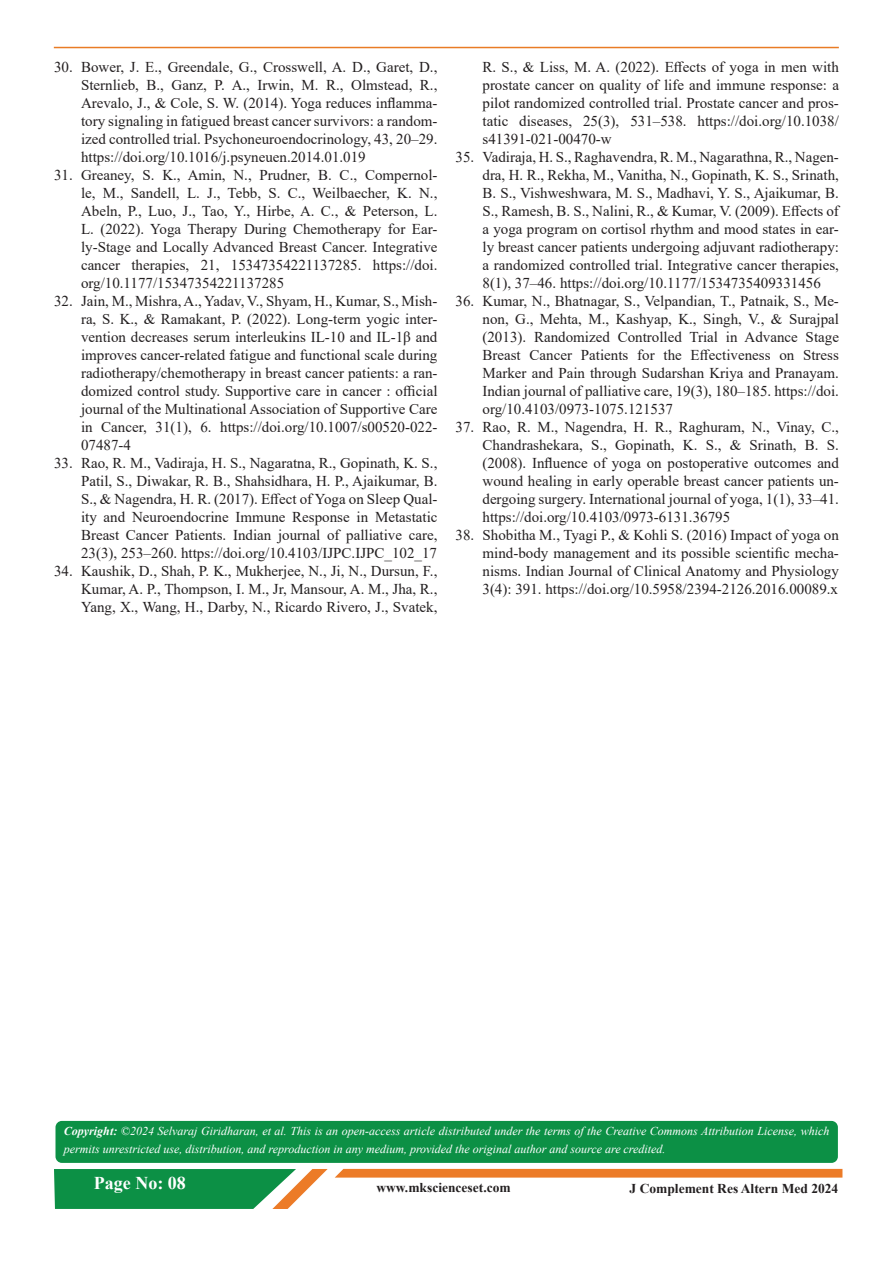
<style>
.page{position:relative;width:893px;height:1263px;background:#fff}
.page>*{position:absolute;margin:0;border:0;box-sizing:border-box;transform-origin:0 0}
.t1{font:700 18px "Times New Roman";color:#fff}
.t2{font:15px/18px "Times New Roman";color:#231f20;text-align:justify}
.t3{font:700 13.5px "Times New Roman";color:#231f20}
.t4{font:italic 12px/18px "Times New Roman";color:#fff}
.s1{font-weight:700}
</style>
<div class="page">
<hr style="left:54px;top:47px;width:785px;height:1px;background:#e97c25">
<svg style="left:54px;top:1169px;width:274px;height:40px;background:#3a9e5d"></svg>
<div style="left:335px;top:1169px;width:508px;height:8px;background:#ec7b27"></div>
<div style="left:55px;top:1121px;width:783px;height:42px;background:#0c9045;border-radius:6px"></div>
<p class="t2" style="left:81px;top:57px;width:358px;text-indent:-27px">30. Bower, J. E., Greendale, G., Crosswell, A. D., Garet, D., Sternlieb, B., Ganz, P. A., Irwin, M. R., Olmstead, R., Arevalo, J., &amp; Cole, S. W. (2014). Yoga reduces inflamma&shy;tory signaling in fatigued breast cancer survivors: a random&shy;ized controlled trial. Psychoneuroendocrinology, 43, 20–29. https://doi.org/10.1016/j.psyneuen.2014.01.019</p>
<p class="t2" style="left:81px;top:165px;width:358px;text-indent:-27px">31. Greaney, S. K., Amin, N., Prudner, B. C., Compernol&shy;le, M., Sandell, L. J., Tebb, S. C., Weilbaecher, K. N., Abeln, P., Luo, J., Tao, Y., Hirbe, A. C., &amp; Peterson, L.<br>L. (2022). Yoga Therapy During Chemotherapy for Ear&shy;ly-Stage and Locally Advanced Breast Cancer. Integrative cancer therapies, 21, 15347354221137285. https://doi. org/10.1177/15347354221137285</p>
<p class="t2" style="left:81px;top:291px;width:358px;text-indent:-27px">32. Jain, M., Mishra, A., Yadav, V., Shyam, H., Kumar, S., Mish&shy;ra, S. K., &amp; Ramakant, P. (2022). Long-term yogic inter&shy;vention decreases serum interleukins IL-10 and IL-1β and improves cancer-related fatigue and functional scale during radiotherapy/chemotherapy in breast cancer patients: a ran&shy;domized control study. Supportive care in cancer : official journal of the Multinational Association of Supportive Care in Cancer, 31(1), 6. https://doi.org/10.1007/s00520-022- 07487-4</p>
<p class="t2" style="left:81px;top:453px;width:358px;text-indent:-27px">33. Rao, R. M., Vadiraja, H. S., Nagaratna, R., Gopinath, K. S., Patil, S., Diwakar, R. B., Shahsidhara, H. P., Ajaikumar, B.<br>S., &amp; Nagendra, H. R. (2017). Effect of Yoga on Sleep Qual&shy;ity and Neuroendocrine Immune Response in Metastatic Breast Cancer Patients. Indian journal of palliative care, 23(3), 253–260. https://doi.org/10.4103/IJPC.IJPC_102_17</p>
<p class="t2" style="left:81px;top:561px;width:358px;text-indent:-27px">34. Kaushik, D., Shah, P. K., Mukherjee, N., Ji, N., Dursun, F., Kumar, A. P., Thompson, I. M., Jr, Mansour, A. M., Jha, R., Yang, X., Wang, H., Darby, N., Ricardo Rivero, J., Svatek,</p>
<p class="t2" style="left:482px;top:57px;width:358px">R. S., &amp; Liss, M. A. (2022). Effects of yoga in men with prostate cancer on quality of life and immune response: a pilot randomized controlled trial. Prostate cancer and pros&shy;tatic diseases, 25(3), 531–538. https://doi.org/10.1038/ s41391-021-00470-w</p>
<p class="t2" style="left:482px;top:147px;width:358px;text-indent:-27px">35. Vadiraja, H. S., Raghavendra, R. M., Nagarathna, R., Nagen&shy;dra, H. R., Rekha, M., Vanitha, N., Gopinath, K. S., Srinath, B. S., Vishweshwara, M. S., Madhavi, Y. S., Ajaikumar, B.<br>S., Ramesh, B. S., Nalini, R., &amp; Kumar, V. (2009). Effects of a yoga program on cortisol rhythm and mood states in ear&shy;ly breast cancer patients undergoing adjuvant radiotherapy: a randomized controlled trial. Integrative cancer therapies, 8(1), 37–46. https://doi.org/10.1177/1534735409331456</p>
<p class="t2" style="left:482px;top:291px;width:358px;text-indent:-27px">36. Kumar, N., Bhatnagar, S., Velpandian, T., Patnaik, S., Me&shy;non, G., Mehta, M., Kashyap, K., Singh, V., &amp; Surajpal (2013). Randomized Controlled Trial in Advance Stage Breast Cancer Patients for the Effectiveness on Stress Marker and Pain through Sudarshan Kriya and Pranayam.<br>Indian journal of palliative care, 19(3), 180–185. https://doi. org/10.4103/0973-1075.121537</p>
<p class="t2" style="left:482px;top:417px;width:358px;text-indent:-27px">37. Rao, R. M., Nagendra, H. R., Raghuram, N., Vinay, C., Chandrashekara, S., Gopinath, K. S., &amp; Srinath, B. S. (2008). Influence of yoga on postoperative outcomes and wound healing in early operable breast cancer patients un&shy;dergoing surgery. International journal of yoga, 1(1), 33–41. https://doi.org/10.4103/0973-6131.36795</p>
<p class="t2" style="left:482px;top:525px;width:358px;text-indent:-27px">38. Shobitha M., Tyagi P., &amp; Kohli S. (2016) Impact of yoga on mind-body management and its possible scientific mecha&shy;nisms. Indian Journal of Clinical Anatomy and Physiology 3(4): 391. https://doi.org/10.5958/2394-2126.2016.00089.x</p>
<p class="t4" style="left:64px;top:1122px;width:767px"><span class="s1">Copyright:</span> ©2024 Selvaraj Giridharan, et al. This is an open-access article distributed under the terms of the Creative Commons Attribution License, which permits unrestricted use, distribution, and reproduction in any medium, provided the original author and source are credited.</p>
<p class="t1" style="left:94px;top:1170px;width:93px">Page No: 08</p>
<p class="t3" style="left:376px;top:1177px;width:136px">www.mkscienceset.com</p>
<p class="t3" style="left:629px;top:1179px;width:210px">J Complement Res Altern Med 2024</p>
</div>
